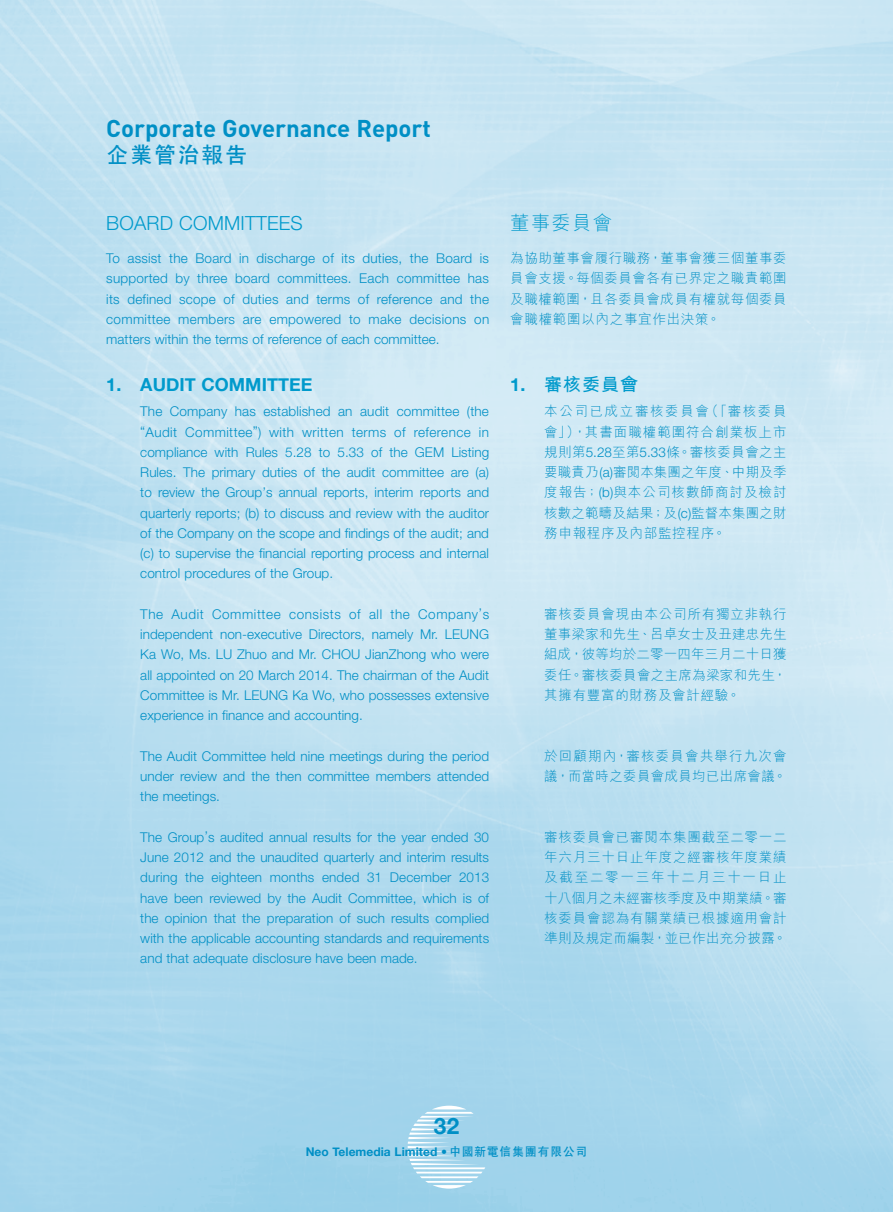
<style>
.page{position:relative;width:893px;height:1212px;background:#fff}
.page>*{position:absolute;margin:0;border:0;box-sizing:border-box;transform-origin:0 0}
.t1{font:700 24px "DIN";color:#008fc5}
.t2{font:700 22.5px "C Hei 2 HK";letter-spacing:.055em;color:#008fc5}
.t3{font:700 22.5px "Helvetica Neue";color:#008fc5}
.Heading_1{font:300 19.5px "Helvetica Neue LT Std";color:#009acc}
.C_Heading_1{font:300 19.5px "M Hei HK";letter-spacing:.06em;color:#009acc}
.Heading_2{font:700 18px "Helvetica Neue";letter-spacing:.005em;color:#009acc}
.Heading_2-2{font:700 18px "M Hei HK";letter-spacing:.055em;color:#009acc}
.Body_Text{font:300 13.5px/20.2px "Helvetica Neue LT Std";letter-spacing:.005em;color:#008fc5;text-align:justify}
.C_Body_Text{font:300 13.5px/20.2px "M Hei HK";letter-spacing:.04em;color:#008fc5;text-align:justify}
.t4{font:700 12px "Helvetica Neue";letter-spacing:.005em;color:#008fc5}
.s1{font-family:"Helvetica Neue"}
.s2{font-family:"Helvetica Neue LT Std"}
.s3{font-family:"C Hei 2 HK"}
</style>
<div class="page">
<svg style="left:408px;top:1106px;width:77px;height:82px;background:#b3dbee"></svg>
<h1 class="t1" style="left:106px;top:113px;width:326px">Corporate Governance Report</h1>
<h2 class="t2" style="left:106px;top:144px;width:142px">企業管治報告</h2>
<p class="Heading_1" style="left:106px;top:211px;width:198px">BOARD COMMITTEES</p>
<p class="Body_Text" style="left:106px;top:248px;width:384px">To assist the Board in discharge of its duties, the Board is supported by three board committees. Each committee has its defined scope of duties and terms of reference and the committee members are empowered to make decisions on matters within the terms of reference of each committee.</p>
<p class="Heading_2" style="left:106px;top:373px;width:208px">1. AUDIT COMMITTEE</p>
<p class="Body_Text" style="left:140px;top:401px;width:350px">The Company has established an audit committee (the “Audit Committee”) with written terms of reference in compliance with Rules 5.28 to 5.33 of the GEM Listing Rules. The primary duties of the audit committee are (a) to review the Group’s annual reports, interim reports and quarterly reports; (b) to discuss and review with the auditor of the Company on the scope and findings of the audit; and (c) to supervise the financial reporting process and internal control procedures of the Group.</p>
<p class="Body_Text" style="left:140px;top:604px;width:350px">The Audit Committee consists of all the Company’s independent non-executive Directors, namely Mr. LEUNG Ka Wo, Ms. LU Zhuo and Mr. CHOU JianZhong who were all appointed on 20 March 2014. The chairman of the Audit Committee is Mr. LEUNG Ka Wo, who possesses extensive experience in finance and accounting.</p>
<p class="Body_Text" style="left:140px;top:745px;width:350px">The Audit Committee held nine meetings during the period under review and the then committee members attended the meetings.</p>
<p class="Body_Text" style="left:140px;top:826px;width:350px">The Group’s audited annual results for the year ended 30<br>June 2012 and the unaudited quarterly and interim results during the eighteen months ended 31 December 2013 have been reviewed by the Audit Committee, which is of the opinion that the preparation of such results complied with the applicable accounting standards and requirements and that adequate disclosure have been made.</p>
<p class="C_Heading_1" style="left:510px;top:213px;width:104px">董事委員會</p>
<p class="C_Body_Text" style="left:510px;top:248px;width:278px">為協助董事會履行職務，董事會獲三個董事委員會支援。每個委員會各有已界定之職責範圍及職權範圍，且各委員會成員有權就每個委員會職權範圍以內之事宜作出決策。</p>
<p class="Heading_2-2" style="left:510px;top:371px;width:129px"><span class="s1">1.</span> 審核委員會</p>
<p class="C_Body_Text" style="left:544px;top:401px;width:244px">本公司已成立審核委員會（「審核委員會」），其書面職權範圍符合創業板上市規則第<span class="s2">5.28</span>至第<span class="s2">5.33</span>條。審核委員會之主要職責乃<span class="s2">(a)</span>審閱本集團之年度、中期及季度報告；<span class="s2">(b)</span>與本公司核數師商討及檢討核數之範疇及結果；及<span class="s2">(c)</span>監督本集團之財務申報程序及內部監控程序。</p>
<p class="C_Body_Text" style="left:544px;top:604px;width:244px">審核委員會現由本公司所有獨立非執行董事梁家和先生、呂卓女士及丑建忠先生組成，彼等均於二零一四年三月二十日獲委任。審核委員會之主席為梁家和先生，其擁有豐富的財務及會計經驗。</p>
<p class="C_Body_Text" style="left:544px;top:745px;width:244px">於回顧期內，審核委員會共舉行九次會議，而當時之委員會成員均已出席會議。</p>
<p class="C_Body_Text" style="left:544px;top:826px;width:244px">審核委員會已審閱本集團截至二零一二年六月三十日止年度之經審核年度業績及截至二零一三年十二月三十一日止十八個月之未經審核季度及中期業績。審核委員會認為有關業績已根據適用會計準則及規定而編製，並已作出充分披露。</p>
<h2 class="t3" style="left:434px;top:1112px;width:27px">32</h2>
<p class="t4" style="left:306px;top:1144px;width:283px">Neo Telemedia Limited •<span class="s3">中國新電信集團有限公司</span></p>
</div>
